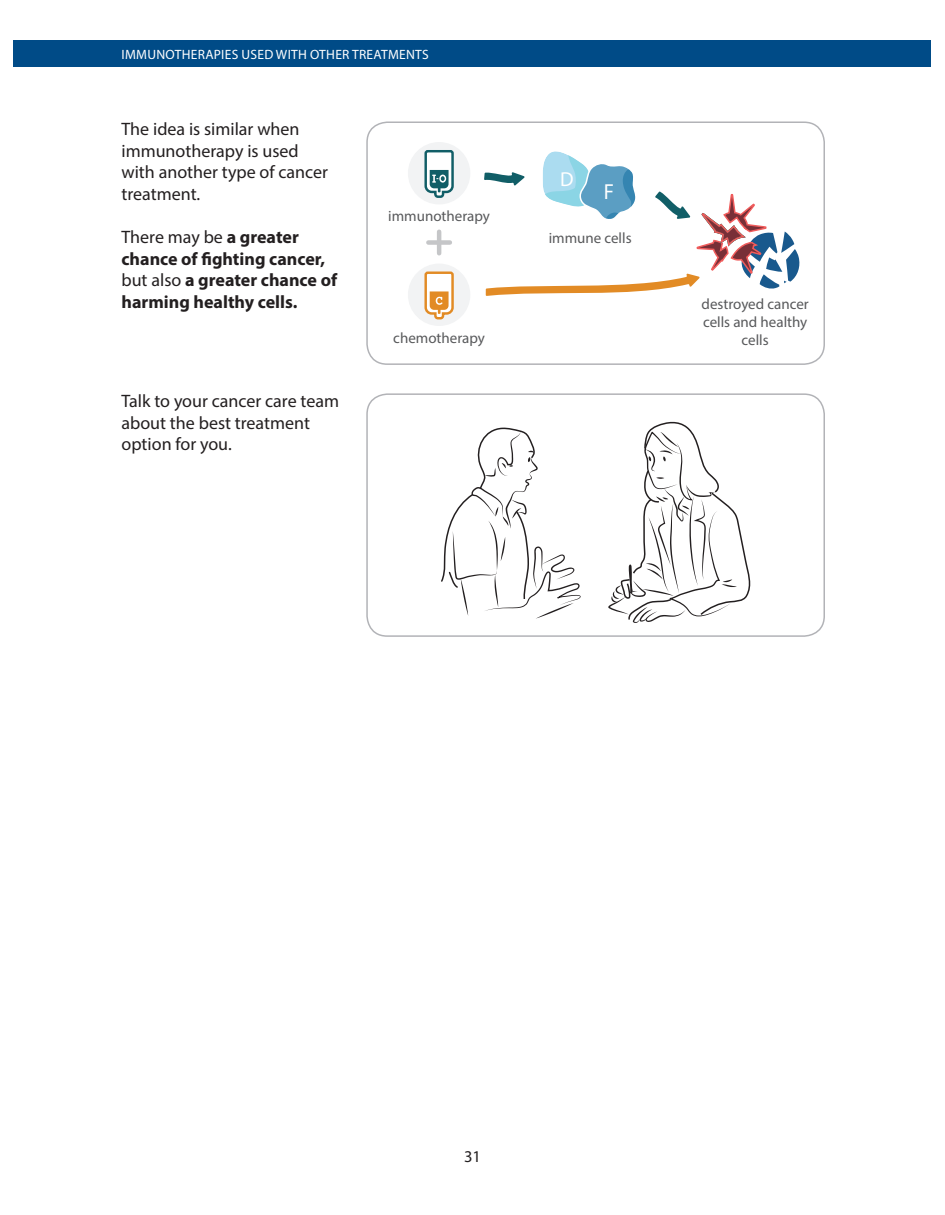
<style>
.page{position:relative;width:945px;height:1215px;background:#fff}
.page>*{position:absolute;margin:0;border:0;box-sizing:border-box;transform-origin:0 0}
.t1{font:21.75px "Myriad Pro";color:#fff;scale:.96 1}
.t2{font:20.25px "Myriad Pro";color:#fff}
.t3{font:18px/21.6px "Myriad Pro";color:#231f20}
.t4{font:700 18px/21.6px "Myriad Pro";color:#231f20}
.t5{font:16.5px "Myriad Pro";color:#231f20}
.diagram_label{font:15px/18px "Myriad Pro";color:#58595b;text-align:center}
.t6{font:13.5px "Myriad Pro";letter-spacing:.02em;color:#fff}
.s1{font-weight:400}
</style>
<div class="page">
<div style="left:14px;top:40px;width:918px;height:28px;background:#004b87"></div>
<div style="left:366px;top:122px;width:459px;height:243px;border:2px solid #b2b3b7;border-radius:20px"></div>
<div style="left:366px;top:393px;width:459px;height:244px;border:2px solid #b2b3b7;border-radius:20px"></div>
<svg style="left:441px;top:427px;width:140px;height:192px"></svg>
<svg style="left:608px;top:421px;width:145px;height:216px"></svg>
<div style="left:408px;top:142px;width:62px;height:62px;background:#f2f3f4;border-radius:50%"></div>
<svg style="left:424px;top:150px;width:30px;height:48px"></svg>
<svg style="left:484px;top:151px;width:316px;height:145px"></svg>
<div style="left:408px;top:264px;width:62px;height:62px;background:#f2f3f4;border-radius:50%"></div>
<svg style="left:424px;top:271px;width:30px;height:49px"></svg>
<div style="left:428px;top:240px;width:22px;height:5px;background:#c5c6c8"></div>
<hr style="left:437px;top:232px;width:4px;height:21px;background:#c5c6c8">
<p class="t6" style="left:122px;top:46px;width:309px">IMMUNOTHERAPIES USED WITH OTHER TREATMENTS</p>
<p class="t3" style="left:122px;top:118px;width:208px">The idea is similar when immunotherapy is used with another type of cancer treatment.</p>
<p class="t4" style="left:122px;top:226px;width:217px"><span class="s1">There may be</span> a greater chance of fighting cancer, <span class="s1">but also</span> a greater chance of harming healthy cells.</p>
<p class="t3" style="left:122px;top:390px;width:219px">Talk to your cancer care team about the best treatment option for you.</p>
<p class="diagram_label" style="left:388px;top:206px;width:103px">immunotherapy</p>
<p class="diagram_label" style="left:393px;top:328px;width:93px">chemotherapy</p>
<p class="t2" style="left:560px;top:167px;width:15px">D</p>
<p class="t1" style="left:604px;top:178px;width:12px">F</p>
<p class="diagram_label" style="left:549px;top:229px;width:84px">immune cells</p>
<p class="diagram_label" style="left:702px;top:295px;width:109px">destroyed cancer cells and healthy cells</p>
<p class="t5" style="left:464px;top:1146px;width:18px">31</p>
</div>
